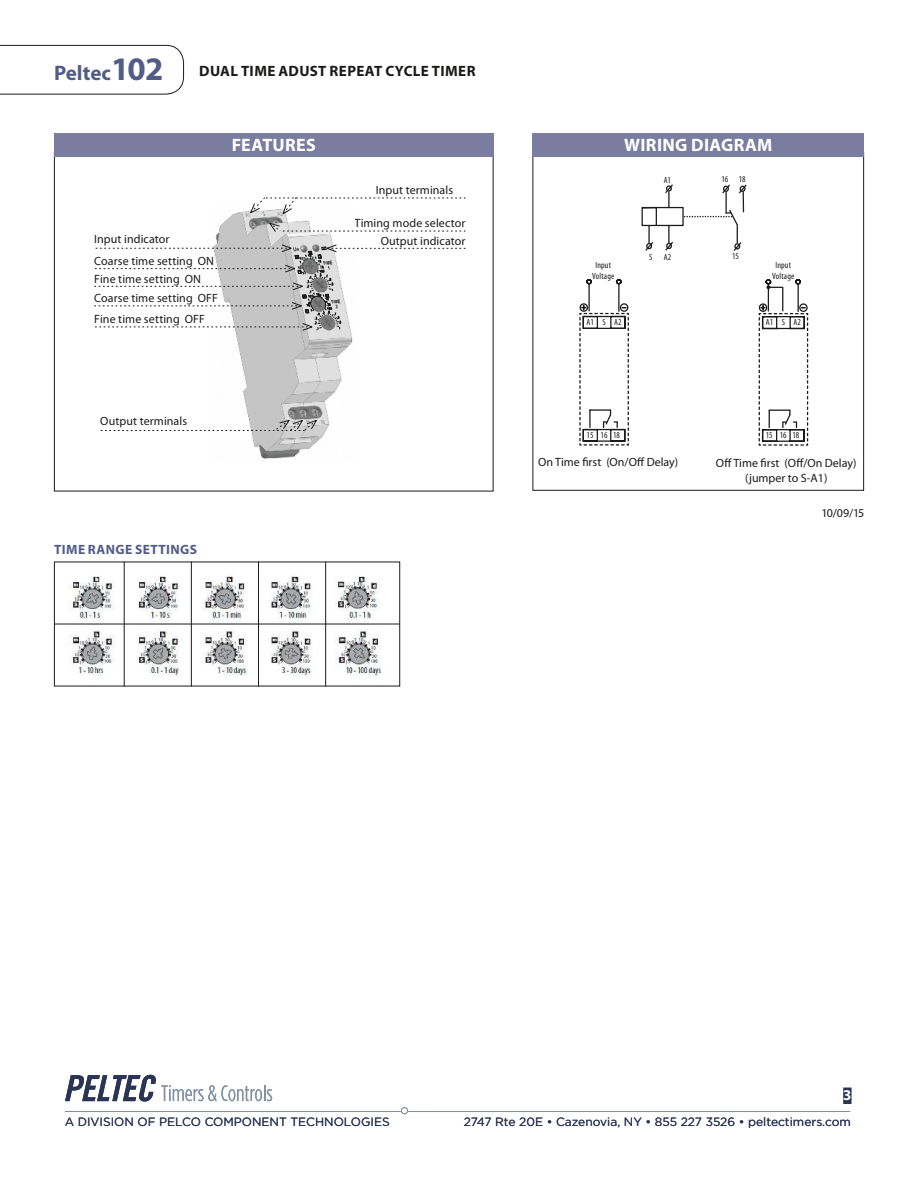
<style>
.page{position:relative;width:918px;height:1188px;background:#fff}
.page>*{position:absolute;margin:0;border:0;box-sizing:border-box;transform-origin:0 0}
.t1{font:700 18px "Myriad Pro";letter-spacing:.02em;color:#fff}
.t2{font:700 15px "Myriad Pro";letter-spacing:.02em;color:#1b1b1a}
.t3{font:700 15px "Myriad Pro";color:#fff}
.t4{font:700 13.5px "Myriad Pro";letter-spacing:.03em;color:#535c86}
.t5{font:12px/18.9px "Myriad Pro";letter-spacing:.005em;color:#1b1b1a}
.t6{font:12px "Gotham";color:#2a3454}
.t7{font:condensed 9px/10.5px "Myriad Pro";letter-spacing:.02em;color:#1b1b1a;text-align:center}
.t8{font:condensed 8.85px "Myriad Pro";letter-spacing:-.01em;color:#1b1b1a}
.s1{font-size:21px;color:#535c86}
.s2{font-size:33px;color:#535c86}
</style>
<div class="page">
<div style="left:843px;top:1088px;width:9px;height:16px;background:#2a3454"></div>
<div style="left:54px;top:133px;width:440px;height:24px;background:#7a7d9f"></div>
<div style="left:533px;top:133px;width:331px;height:24px;background:#7a7d9f"></div>
<svg style="left:0;top:45px;width:184px;height:49px"></svg>
<img style="left:235px;top:331px;width:118px;height:128px">
<svg style="left:641px;top:184px;width:106px;height:67px"></svg>
<hr style="left:588px;top:287px;width:2px;height:24px;background:#1b1b1a">
<div style="left:580px;top:303px;width:8px;height:9px;border:1px solid #1b1b1a;border-radius:50%"></div>
<div style="left:620px;top:303px;width:8px;height:9px;border:1px solid #1b1b1a;border-radius:50%"></div>
<svg style="left:615px;top:279px;width:7px;height:6px"></svg>
<svg style="left:586px;top:279px;width:6px;height:9px"></svg>
<hr style="left:618px;top:284px;width:2px;height:28px;background:#1b1b1a">
<svg style="left:579px;top:305px;width:50px;height:141px"></svg>
<svg style="left:758px;top:279px;width:51px;height:167px"></svg>
<svg style="left:65px;top:1075px;width:207px;height:27px"></svg>
<hr style="left:65px;top:1111px;width:785px;height:1px;background:#858f96">
<div style="left:401px;top:1108px;width:7px;height:6px;background:#fff;border-radius:50%"></div>
<div style="left:401px;top:1107px;width:7px;height:7px;border:1px solid #858f96;border-radius:50%"></div>
<img style="left:53px;top:561px;width:348px;height:126px">
<hr style="left:124px;top:562px;width:1px;height:124px;background:#1b1b1a">
<hr style="left:191px;top:562px;width:1px;height:124px;background:#1b1b1a">
<hr style="left:258px;top:562px;width:1px;height:124px;background:#1b1b1a">
<hr style="left:325px;top:562px;width:1px;height:124px;background:#1b1b1a">
<hr style="left:54px;top:624px;width:346px;height:1px;background:#1b1b1a">
<svg style="left:100px;top:419px;width:225px;height:12px"></svg>
<svg style="left:94px;top:197px;width:372px;height:134px"></svg>
<p class="t2" style="left:54px;top:65px;width:423px"><span class="s1">Peltec</span><span class="s2">102</span> DUAL TIME ADUST REPEAT CYCLE TIMER</p>
<h1 class="t1" style="left:232px;top:138px;width:86px">FEATURES</h1>
<h1 class="t1" style="left:624px;top:138px;width:150px">WIRING DIAGRAM</h1>
<p class="t5" style="left:94px;top:231px;width:77px">Input indicator</p>
<p class="t5" style="left:94px;top:252px;width:121px">Coarse time setting ON</p>
<p class="t5" style="left:94px;top:270px;width:125px">Fine time setting ON<br>Coarse time setting OFF</p>
<p class="t5" style="left:94px;top:311px;width:112px">Fine time setting OFF</p>
<p class="t5" style="left:100px;top:413px;width:88px">Output terminals</p>
<p class="t4" style="left:54px;top:544px;width:144px">TIME RANGE SETTINGS</p>
<p class="t5" style="left:376px;top:181px;width:79px">Input terminals</p>
<p class="t5" style="left:354px;top:214px;width:113px">Timing mode selector</p>
<p class="t5" style="left:381px;top:232px;width:86px">Output indicator</p>
<p class="t8" style="left:664px;top:177px;width:8px">A1</p>
<p class="t8" style="left:649px;top:254px;width:5px">S</p>
<p class="t8" style="left:664px;top:254px;width:9px">A2</p>
<p class="t8" style="left:722px;top:176px;width:26px">16 18</p>
<p class="t8" style="left:732px;top:253px;width:8px">15</p>
<p class="t7" style="left:592px;top:261px;width:24px">Input<br>Voltage</p>
<p class="t7" style="left:772px;top:261px;width:24px">Input<br>Voltage</p>
<p class="t7" style="left:587px;top:318px;width:36px">A1 S A2</p>
<p class="t7" style="left:587px;top:431px;width:35px">15 16 18</p>
<p class="t7" style="left:766px;top:318px;width:36px">A1 S A2</p>
<p class="t7" style="left:766px;top:431px;width:35px">15 16 18</p>
<p class="t5" style="left:538px;top:454px;width:142px">On Time first (On/Off Delay)</p>
<p class="t5" style="left:716px;top:457px;width:142px;line-height:15px;text-align:center">Off Time first (Off/On Delay) (jumper to S-A1)</p>
<p class="t5" style="left:822px;top:505px;width:44px">10/09/15</p>
<p class="t3" style="left:843px;top:1089px;width:10px">3</p>
<p class="t6" style="left:65px;top:1116px;width:327px">A DIVISION OF PELCO COMPONENT TECHNOLOGIES</p>
<p class="t6" style="left:464px;top:1116px;width:389px">2747 Rte 20E • Cazenovia, NY • 855 227 3526 • peltectimers.com</p>
</div>
